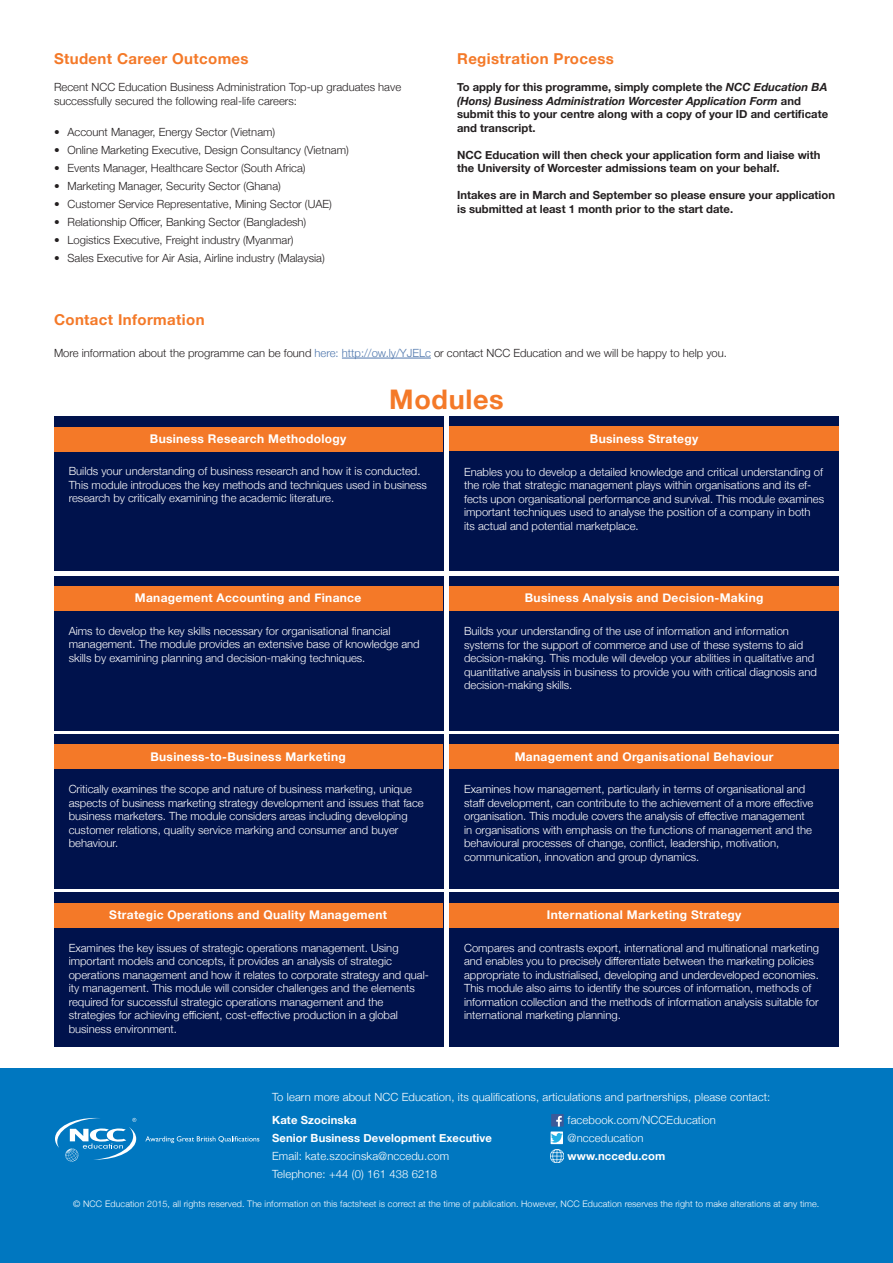
<style>
.page{position:relative;width:893px;height:1263px;background:#fff}
.page>*{position:absolute;margin:0;border:0;box-sizing:border-box;transform-origin:0 0}
.t1{font:700 27px "Helvetica Neue";letter-spacing:.025em;color:#f47928}
.t2{font:700 15px "Helvetica Neue";letter-spacing:.025em;color:#f47928}
.t3{font:700 12px "Helvetica Neue";letter-spacing:.025em;color:#fff}
.t4{font:300 11.25px/13.5px "Helvetica Neue";color:#fff}
.t5{font:300 11.25px/13.5px "Helvetica Neue";color:#231f20}
.t6{font:700 11.25px/13.5px "Helvetica Neue";color:#231f20}
.t7{font:700 11.25px "Helvetica Neue";letter-spacing:.01em;color:#fff}
.t8{font:300 9px "Helvetica Neue";letter-spacing:.01em;color:#fff}
.s1{font-style:italic}
.s2{color:#4f77ad}
</style>
<div class="page">
<div style="left:0;top:1068px;width:893px;height:195px;background:#0077c0"></div>
<svg style="left:55px;top:1118px;width:81px;height:43px"></svg>
<svg style="left:145px;top:1136px;width:114px;height:7px"></svg>
<div style="left:551px;top:1114px;width:13px;height:12px;background:#3b5a9a"></div>
<svg style="left:556px;top:1116px;width:6px;height:10px"></svg>
<div style="left:551px;top:1131px;width:12px;height:13px;background:#fff"></div>
<svg style="left:551px;top:1133px;width:12px;height:10px"></svg>
<div style="left:54px;top:734px;width:390px;height:154px;background:#00124c"></div>
<div style="left:449px;top:734px;width:390px;height:154px;background:#00124c"></div>
<div style="left:449px;top:745px;width:390px;height:24px;background:#f47928"></div>
<div style="left:54px;top:745px;width:388px;height:24px;background:#f47928"></div>
<hr style="left:342px;top:358px;width:89px;height:1px;background:#4f77ad">
<div style="left:54px;top:417px;width:390px;height:154px;background:#00124c"></div>
<div style="left:449px;top:417px;width:390px;height:154px;background:#00124c"></div>
<div style="left:449px;top:427px;width:390px;height:24px;background:#f47928"></div>
<div style="left:54px;top:427px;width:388px;height:24px;background:#f47928"></div>
<div style="left:54px;top:576px;width:390px;height:154px;background:#00124c"></div>
<div style="left:449px;top:576px;width:390px;height:154px;background:#00124c"></div>
<div style="left:449px;top:586px;width:390px;height:24px;background:#f47928"></div>
<div style="left:54px;top:586px;width:388px;height:25px;background:#f47928"></div>
<div style="left:54px;top:893px;width:390px;height:154px;background:#00124c"></div>
<div style="left:449px;top:893px;width:390px;height:154px;background:#00124c"></div>
<div style="left:449px;top:903px;width:390px;height:24px;background:#f47928"></div>
<div style="left:54px;top:903px;width:388px;height:24px;background:#f47928"></div>
<svg style="left:551px;top:1150px;width:12px;height:12px"></svg>
<p class="t2" style="left:54px;top:47px;width:196px">Student Career Outcomes</p>
<p class="t5" style="left:54px;top:79px;width:349px">Recent NCC Education Business Administration Top-up graduates have successfully secured the following real-life careers:</p>
<p class="t5" style="left:54px;top:124px;width:223px">• Account Manager, Energy Sector (Vietnam)</p>
<p class="t5" style="left:54px;top:142px;width:296px">• Online Marketing Executive, Design Consultancy (Vietnam)</p>
<p class="t5" style="left:54px;top:160px;width:253px">• Events Manager, Healthcare Sector (South Africa)</p>
<p class="t5" style="left:54px;top:178px;width:228px">• Marketing Manager, Security Sector (Ghana)</p>
<p class="t5" style="left:54px;top:196px;width:279px">• Customer Service Representative, Mining Sector (UAE)</p>
<p class="t5" style="left:54px;top:214px;width:254px">• Relationship Officer, Banking Sector (Bangladesh)</p>
<p class="t5" style="left:54px;top:232px;width:241px">• Logistics Executive, Freight industry (Myanmar)</p>
<p class="t5" style="left:54px;top:250px;width:272px">• Sales Executive for Air Asia, Airline industry (Malaysia)</p>
<p class="t2" style="left:457px;top:47px;width:158px">Registration Process</p>
<p class="t6" style="left:457px;top:81px;width:373px">To apply for this programme, simply complete the <span class="s1">NCC Education BA (Hons) Business Administration Worcester Application Form</span> and submit this to your centre along with a copy of your ID and certificate and transcript.</p>
<p class="t6" style="left:457px;top:148px;width:365px">NCC Education will then check your application form and liaise with the University of Worcester admissions team on your behalf.</p>
<p class="t6" style="left:457px;top:189px;width:379px">Intakes are in March and September so please ensure your application is submitted at least 1 month prior to the start date.</p>
<p class="t2" style="left:54px;top:308px;width:152px">Contact Information</p>
<p class="t5" style="left:54px;top:345px;width:674px">More information about the programme can be found <span class="s2">here: http://ow.ly/YJELc</span> or contact NCC Education and we will be happy to help you.</p>
<p class="t1" style="left:389px;top:378px;width:116px">Modules</p>
<p class="t3" style="left:150px;top:429px;width:198px">Business Research Methodology</p>
<p class="t4" style="left:69px;top:464px;width:360px">Builds your understanding of business research and how it is conducted.<br>This module introduces the key methods and techniques used in business research by critically examining the academic literature.</p>
<p class="t3" style="left:135px;top:589px;width:228px">Management Accounting and Finance</p>
<p class="t4" style="left:69px;top:623px;width:323px">Aims to develop the key skills necessary for organisational financial</p>
<p class="t4" style="left:69px;top:637px;width:352px">management. The module provides an extensive base of knowledge and skills by examining planning and decision-making techniques.</p>
<p class="t3" style="left:150px;top:747px;width:197px">Business-to-Business Marketing</p>
<p class="t4" style="left:69px;top:781px;width:357px">Critically examines the scope and nature of business marketing, unique aspects of business marketing strategy development and issues that face business marketers. The module considers areas including developing customer relations, quality service marking and consumer and buyer behaviour.</p>
<p class="t3" style="left:109px;top:905px;width:279px">Strategic Operations and Quality Management</p>
<p class="t4" style="left:69px;top:940px;width:331px">Examines the key issues of strategic operations management. Using</p>
<p class="t4" style="left:69px;top:953px;width:325px">important models and concepts, it provides an analysis of strategic</p>
<p class="t4" style="left:69px;top:967px;width:362px">operations management and how it relates to corporate strategy and qual&shy;ity management. This module will consider challenges and the elements required for successful strategic operations management and the</p>
<p class="t4" style="left:69px;top:1007px;width:331px">strategies for achieving efficient, cost-effective production in a global business environment.</p>
<p class="t3" style="left:590px;top:429px;width:110px">Business Strategy</p>
<p class="t4" style="left:464px;top:464px;width:362px">Enables you to develop a detailed knowledge and critical understanding of the role that strategic management plays within organisations and its ef&shy;fects upon organisational performance and survival. This module examines important techniques used to analyse the position of a company in both its actual and potential marketplace.</p>
<p class="t3" style="left:525px;top:588px;width:240px">Business Analysis and Decision-Making</p>
<p class="t4" style="left:464px;top:623px;width:354px">Builds your understanding of the use of information and information systems for the support of commerce and use of these systems to aid decision-making. This module will develop your abilities in qualitative and quantitative analysis in business to provide you with critical diagnosis and decision-making skills.</p>
<p class="t3" style="left:515px;top:747px;width:260px">Management and Organisational Behaviour</p>
<p class="t4" style="left:464px;top:782px;width:351px">Examines how management, particularly in terms of organisational and staff development, can contribute to the achievement of a more effective organisation. This module covers the analysis of effective management in organisations with emphasis on the functions of management and the behavioural processes of change, conflict, leadership, motivation,</p>
<p class="t4" style="left:464px;top:849px;width:237px">communication, innovation and group dynamics.</p>
<p class="t3" style="left:547px;top:905px;width:196px">International Marketing Strategy</p>
<p class="t4" style="left:464px;top:940px;width:356px">Compares and contrasts export, international and multinational marketing and enables you to precisely differentiate between the marketing policies</p>
<p class="t4" style="left:464px;top:967px;width:356px">appropriate to industrialised, developing and underdeveloped economies.<br>This module also aims to identify the sources of information, methods of</p>
<p class="t4" style="left:464px;top:994px;width:356px">information collection and the methods of information analysis suitable for international marketing planning.</p>
<p class="t4" style="left:272px;top:1089px;width:500px">To learn more about NCC Education, its qualifications, articulations and partnerships, please contact:</p>
<p class="t7" style="left:272px;top:1111px;width:86px">Kate Szocinska</p>
<p class="t7" style="left:272px;top:1129px;width:221px">Senior Business Development Executive</p>
<p class="t4" style="left:272px;top:1148px;width:178px">Email: kate.szocinska@nccedu.com</p>
<p class="t4" style="left:272px;top:1166px;width:167px">Telephone: +44 (0) 161 438 6218</p>
<p class="t4" style="left:568px;top:1112px;width:150px">facebook.com/NCCEducation</p>
<p class="t4" style="left:568px;top:1130px;width:77px">@ncceducation</p>
<p class="t7" style="left:568px;top:1147px;width:99px">www.nccedu.com</p>
<p class="t8" style="left:73px;top:1196px;width:748px">© NCC Education 2015, all rights reserved. The information on this factsheet is correct at the time of publication. However, NCC Education reserves the right to make alterations at any time.</p>
</div>
